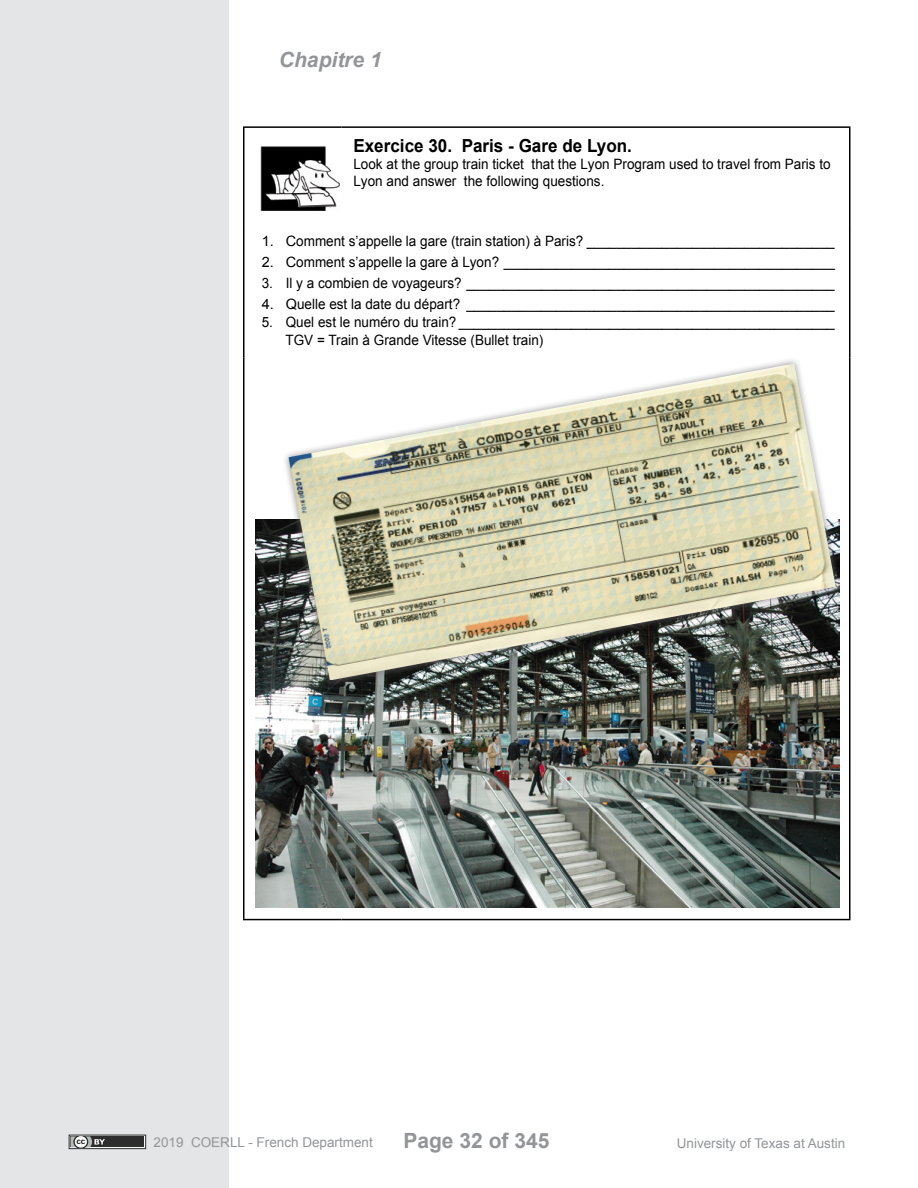
<style>
.page{position:relative;width:918px;height:1188px;background:#fff}
.page>*{position:absolute;margin:0;border:0;box-sizing:border-box;transform-origin:0 0}
.t1{font:700 21px "Arial";color:#939598}
.t2{font:italic 700 21px "Arial";color:#939598}
.t3{font:700 18px "Arial";color:#000;scale:.95 1}
.t4{font:14.25px/17.1px "Arial";color:#000;scale:.95 1}
.t5{font:14.25px "Arial";color:#000}
.t6{font:13.5px "Arial";color:#939598}
</style>
<div class="page">
<div style="left:0;top:0;width:230px;height:1188px;background:#e4e5e6"></div>
<svg style="left:69px;top:1135px;width:77px;height:14px"></svg>
<div style="left:71px;top:1136px;width:73px;height:11px;background:#2d2d2e"></div>
<svg style="left:71px;top:1136px;width:34px;height:11px"></svg>
<hr style="left:243px;top:126px;width:98px;height:2px;background:#000">
<hr style="left:243px;top:128px;width:1px;height:96px;background:#000">
<hr style="left:341px;top:126px;width:510px;height:2px;background:#000">
<hr style="left:849px;top:128px;width:1px;height:96px;background:#000">
<hr style="left:243px;top:224px;width:1px;height:133px;background:#000">
<hr style="left:849px;top:224px;width:1px;height:133px;background:#000">
<hr style="left:243px;top:357px;width:1px;height:562px;background:#000">
<hr style="left:849px;top:357px;width:1px;height:562px;background:#000">
<hr style="left:243px;top:919px;width:98px;height:1px;background:#000">
<hr style="left:341px;top:919px;width:510px;height:1px;background:#000">
<img style="left:260px;top:146px;width:80px;height:65px">
<img style="left:256px;top:519px;width:583px;height:389px">
<div style="left:283px;top:358px;width:559px;height:329px;background:#757071;opacity:.75"></div>
<img style="left:289px;top:364px;width:547px;height:316px">
<h1 class="t2" style="left:279px;top:46px;width:104px">Chapitre 1</h1>
<p class="t3" style="left:353px;top:134px;width:295px">Exercice 30. Paris - Gare de Lyon.</p>
<p class="t4" style="left:353px;top:156px;width:504px">Look at the group train ticket that the Lyon Program used to travel from Paris to<br>Lyon and answer the following questions.</p>
<p class="t5" style="left:262px;top:232px;width:575px">1. Comment s’appelle la gare (train station) à Paris? _________________________________</p>
<p class="t5" style="left:262px;top:253px;width:575px">2. Comment s’appelle la gare à Lyon? ____________________________________________</p>
<p class="t4" style="left:262px;top:275px;width:605px">3. Il y a combien de voyageurs? _________________________________________________</p>
<p class="t5" style="left:262px;top:295px;width:575px">4. Quelle est la date du départ? _________________________________________________</p>
<p class="t4" style="left:286px;top:314px;width:580px;line-height:18px;text-indent:-24px">5. Quel est le numéro du train? __________________________________________________<br>TGV = Train à Grande Vitesse (Bullet train)</p>
<p class="t6" style="left:154px;top:1133px;width:221px">2019 COERLL - French Department</p>
<h1 class="t1" style="left:403px;top:1126px;width:147px">Page 32 of 345</h1>
<p class="t6" style="left:677px;top:1134px;width:170px">University of Texas at Austin</p>
</div>
